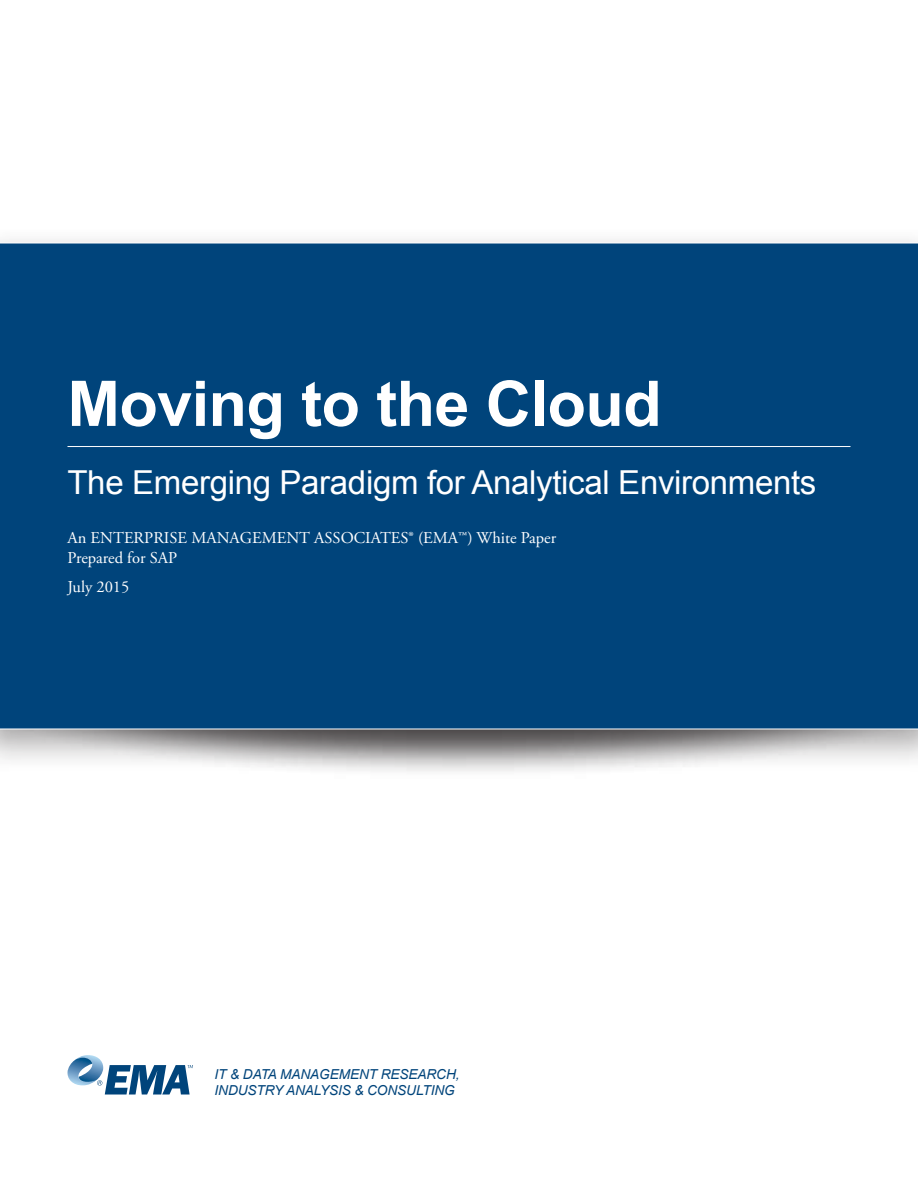
<style>
.page{position:relative;width:918px;height:1188px;background:#fff}
.page>*{position:absolute;margin:0;border:0;box-sizing:border-box;transform-origin:0 0}
.Cover_Header{font:700 63px "Arial";letter-spacing:-.01em;color:#fff}
.Cover_subhead_info{font:33px "Arial";letter-spacing:-.01em;color:#fff}
.Cover_info{font:16.5px/19.8px "Adobe Garamond Pro";color:#fff}
.t1{font:italic 13.65px/16.2px "Arial";letter-spacing:-.01em;color:#00447b}
</style>
<div class="page">
<svg style="left:68px;top:1055px;width:125px;height:40px"></svg>
<div style="left:0;top:226px;width:918px;height:547px;background:#231f20;opacity:.4"></div>
<div style="left:0;top:243px;width:918px;height:486px;background:#00447b"></div>
<hr style="left:68px;top:446px;width:782px;height:1px;background:#fff">
<p class="Cover_Header" style="left:68px;top:362px;width:596px">Moving to the Cloud</p>
<p class="Cover_subhead_info" style="left:68px;top:461px;width:750px">The Emerging Paradigm for Analytical Environments</p>
<p class="Cover_info" style="left:68px;top:528px;width:490px">An ENTERPRISE MANAGEMENT ASSOCIATES® (EMA™) White Paper<br>Prepared for SAP</p>
<p class="Cover_info" style="left:68px;top:577px;width:63px">July 2015</p>
<p class="t1" style="left:215px;top:1066px;width:247px">IT &amp; DATA MANAGEMENT RESEARCH,<br>INDUSTRY ANALYSIS &amp; CONSULTING</p>
</div>
